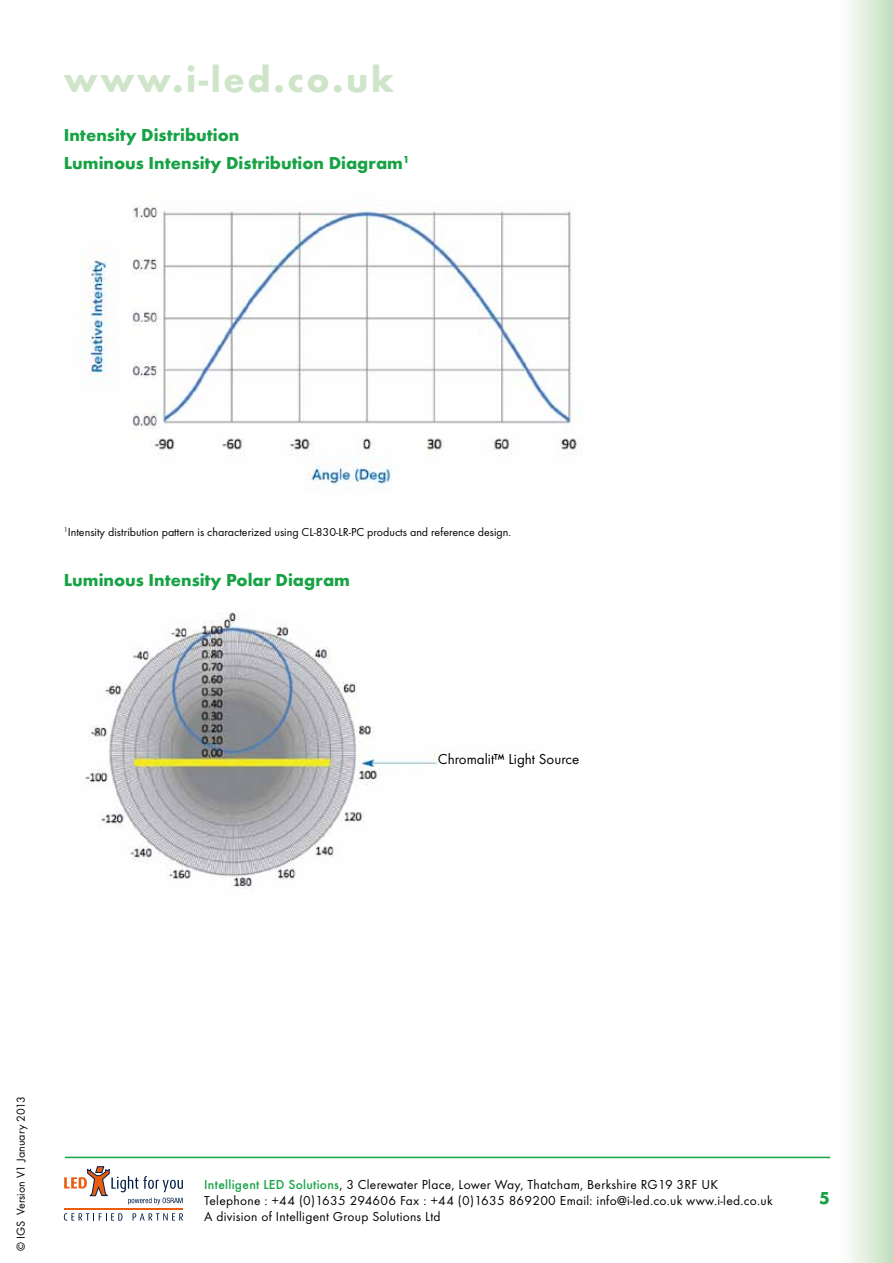
<style>
.page{position:relative;width:893px;height:1263px;background:#fff}
.page>*{position:absolute;margin:0;border:0;box-sizing:border-box;transform-origin:0 0}
.t1{font:700 37.5px "Futura T";letter-spacing:.07em;color:#cfe5c9}
.t2{font:700 18px/27.9px "Futura T";color:#17a345}
.t3{font:15px "Futura T";color:#000}
.t4{font:13.5px/16.2px "Futura T";letter-spacing:.02em;color:#000}
.t5{font:12px "Futura T";color:#000}
.s1{font-weight:500}
.s2{font-weight:500;color:#17a345}
</style>
<div class="page">
<hr style="left:65px;top:1157px;width:765px;height:1px;background:#17a345">
<svg style="left:64px;top:1166px;width:119px;height:38px"></svg>
<hr style="left:64px;top:1208px;width:119px;height:1px;background:#e95d0f">
<svg style="left:64px;top:1213px;width:58px;height:7px"></svg>
<svg style="left:133px;top:1213px;width:50px;height:7px"></svg>
<img style="left:81px;top:205px;width:501px;height:286px">
<img style="left:85px;top:612px;width:450px;height:277px">
<div style="left:438px;top:753px;width:225px;height:38px;background:#fff"></div>
<div style="left:840px;top:0;width:53px;height:1263px;background:linear-gradient(to right,#fff,#c2dfbe)"></div>
<h1 class="t1" style="left:64px;top:57px;width:332px">www.i-led.co.uk</h1>
<h2 class="t2" style="left:64px;top:121px;width:347px">Intensity Distribution<br>Luminous Intensity Distribution Diagram<sup>1</sup></h2>
<p class="t5" style="left:64px;top:525px;width:449px"><sup>1</sup>Intensity distribution pattern is characterized using CL-830-LR-PC products and reference design.</p>
<h2 class="t2" style="left:64px;top:566px;width:288px">Luminous Intensity Polar Diagram</h2>
<p class="t3" style="left:438px;top:750px;width:143px">Chromalit<span class="s1">™</span> Light Source</p>
<p class="t5" style="left:14px;top:1251px;width:156px;rotate:-90deg">© IGS Version V1 January 2013</p>
<p class="t4" style="left:204px;top:1176px;width:570px"><span class="s2">Intelligent LED Solutions</span>, 3 Clerewater Place, Lower Way, Thatcham, Berkshire RG19 3RF UK<br>Telephone : +44 (0)1635 294606 Fax : +44 (0)1635 869200 Email: info@i-led.co.uk www.i-led.co.uk<br>A division of Intelligent Group Solutions Ltd</p>
<h2 class="t2" style="left:819px;top:1184px;width:12px">5</h2>
</div>
